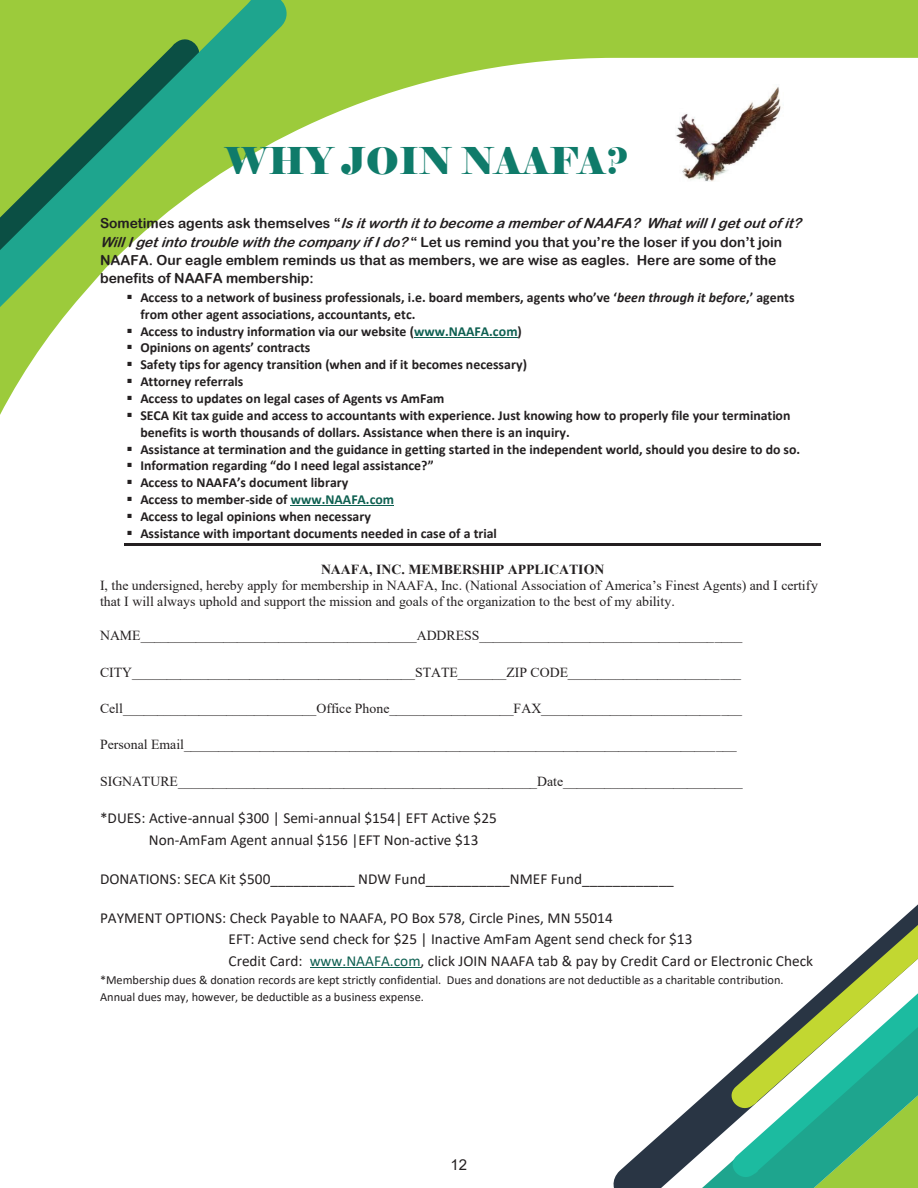
<style>
.page{position:relative;width:918px;height:1188px;background:#fff}
.page>*{position:absolute;margin:0;border:0;box-sizing:border-box;transform-origin:0 0}
.t1{font:36.75px "Elephant";color:#0f7b6a}
.t2{font:15.3px/21.6px "Calibri";color:#231f20}
.t3{font:15px "Arial";color:#231f20}
.t4{font:700 13.8px/16.8px "Calibri";color:#231f20}
.t5{font:13.8px/15.9px "Times New Roman";color:#231f20}
.t6{font:13.8px/18.3px "Arial Rounded MT Bold";color:#231f20}
.t7{font:700 13.8px "Times New Roman";color:#231f20}
.t8{font:12.3px/17.1px "Calibri";letter-spacing:-.005em;color:#231f20}
.s1{font-style:italic}
.s2{color:#0e6051}
</style>
<div class="page">
<svg style="left:0;top:0;width:918px;height:415px"></svg>
<svg style="left:0;top:0;width:294px;height:318px"></svg>
<svg style="left:613px;top:904px;width:305px;height:284px"></svg>
<svg style="left:724px;top:917px;width:194px;height:271px"></svg>
<hr style="left:414px;top:337px;width:104px;height:1px;background:#0e6051">
<hr style="left:291px;top:506px;width:103px;height:1px;background:#0e6051">
<hr style="left:124px;top:543px;width:696px;height:2px;background:#231f20">
<hr style="left:310px;top:967px;width:111px;height:1px;background:#0e6051">
<img style="left:666px;top:85px;width:118px;height:109px">
<h1 class="t1" style="left:224px;top:138px;width:406px">WHY JOIN NAAFA?</h1>
<p class="t6" style="left:100px;top:214px;width:708px">S o m e t i m e s a g e n t s a s k t h e m s e l v e s “ <span class="s1">IsitworthittobecomeamemberofNAAFA? WhatwillIgetoutofit?<br>WillIgetintotroublewiththecompanyifIdo?</span>“ Let us remind you that you’re the loser if you don’t join NAAFA. Our eagle emblem reminds us that as members, we are wise as eagles. Here are some of the benefits of NAAFA membership:</p>
<p class="t4" style="left:140px;top:289px;width:656px;text-indent:-14px">▪ Access to a network of business professionals, i.e. board members, agents who’ve ‘<span class="s1">been through it before</span>,’ agents from other agent associations, accountants, etc.</p>
<p class="t4" style="left:127px;top:322px;width:397px">▪ Access to industry information via our website (<span class="s2">www.NAAFA.com</span>)</p>
<p class="t4" style="left:127px;top:339px;width:185px">▪ Opinions on agents’ contracts</p>
<p class="t4" style="left:127px;top:356px;width:402px">▪ Safety tips for agency transition (when and if it becomes necessary)</p>
<p class="t4" style="left:127px;top:373px;width:118px">▪ Attorney referrals</p>
<p class="t4" style="left:127px;top:390px;width:319px">▪ Access to updates on legal cases of Agents vs AmFam</p>
<p class="t4" style="left:140px;top:407px;width:652px;text-indent:-14px">▪ SECA Kit tax guide and access to accountants with experience. Just knowing how to properly file your termination benefits is worth thousands of dollars. Assistance when there is an inquiry.</p>
<p class="t4" style="left:127px;top:440px;width:675px">▪ Assistance at termination and the guidance in getting started in the independent world, should you desire to do so.</p>
<p class="t4" style="left:127px;top:457px;width:309px">▪ Information regarding “do I need legal assistance?”</p>
<p class="t4" style="left:127px;top:474px;width:223px">▪ Access to NAAFA’s document library</p>
<p class="t4" style="left:127px;top:491px;width:269px">▪ Access to member-side of <span class="s2">www.NAAFA.com</span></p>
<p class="t4" style="left:127px;top:508px;width:246px">▪ Access to legal opinions when necessary</p>
<p class="t4" style="left:127px;top:525px;width:372px">▪ Assistance with important documents needed in case of a trial</p>
<p class="t7" style="left:321px;top:559px;width:285px">NAAFA, INC. MEMBERSHIP APPLICATION</p>
<p class="t5" style="left:100px;top:577px;width:720px">I, the undersigned, hereby apply for membership in NAAFA, Inc. (National Association of America’s Finest Agents) and I certify that I will always uphold and support the mission and goals of the organization to the best of my ability.</p>
<p class="t5" style="left:100px;top:627px;width:644px">NAME________________________________________ADDRESS______________________________________</p>
<p class="t5" style="left:100px;top:664px;width:643px">CITY_________________________________________STATE_______ZIP CODE_________________________</p>
<p class="t5" style="left:100px;top:700px;width:644px">Cell____________________________Office Phone__________________FAX_____________________________</p>
<p class="t5" style="left:100px;top:736px;width:638px">Personal Email________________________________________________________________________________</p>
<p class="t5" style="left:100px;top:773px;width:644px">SIGNATURE____________________________________________________Date__________________________</p>
<p class="t2" style="left:149px;top:807px;width:350px;text-indent:-49px">*DUES: Active-annual $300 | Semi-annual $154| EFT Active $25<br>Non-AmFam Agent annual $156 |EFT Non-active $13</p>
<p class="t2" style="left:100px;top:867px;width:575px">DONATIONS: SECA Kit $500___________ NDW Fund___________NMEF Fund____________</p>
<p class="t2" style="left:229px;top:906px;width:586px;text-indent:-128px">PAYMENT OPTIONS: Check Payable to NAAFA, PO Box 578, Circle Pines, MN 55014<br>EFT: Active send check for $25 | Inactive AmFam Agent send check for $13<br>Credit Card: <span class="s2">www.NAAFA.com</span>, click JOIN NAAFA tab &amp; pay by Credit Card or Electronic Check</p>
<p class="t8" style="left:100px;top:971px;width:685px">*Membership dues &amp; donation records are kept strictly confidential. Dues and donations are not deductible as a charitable contribution.<br>Annual dues may, however, be deductible as a business expense.</p>
<p class="t3" style="left:451px;top:1155px;width:18px">12</p>
</div>
